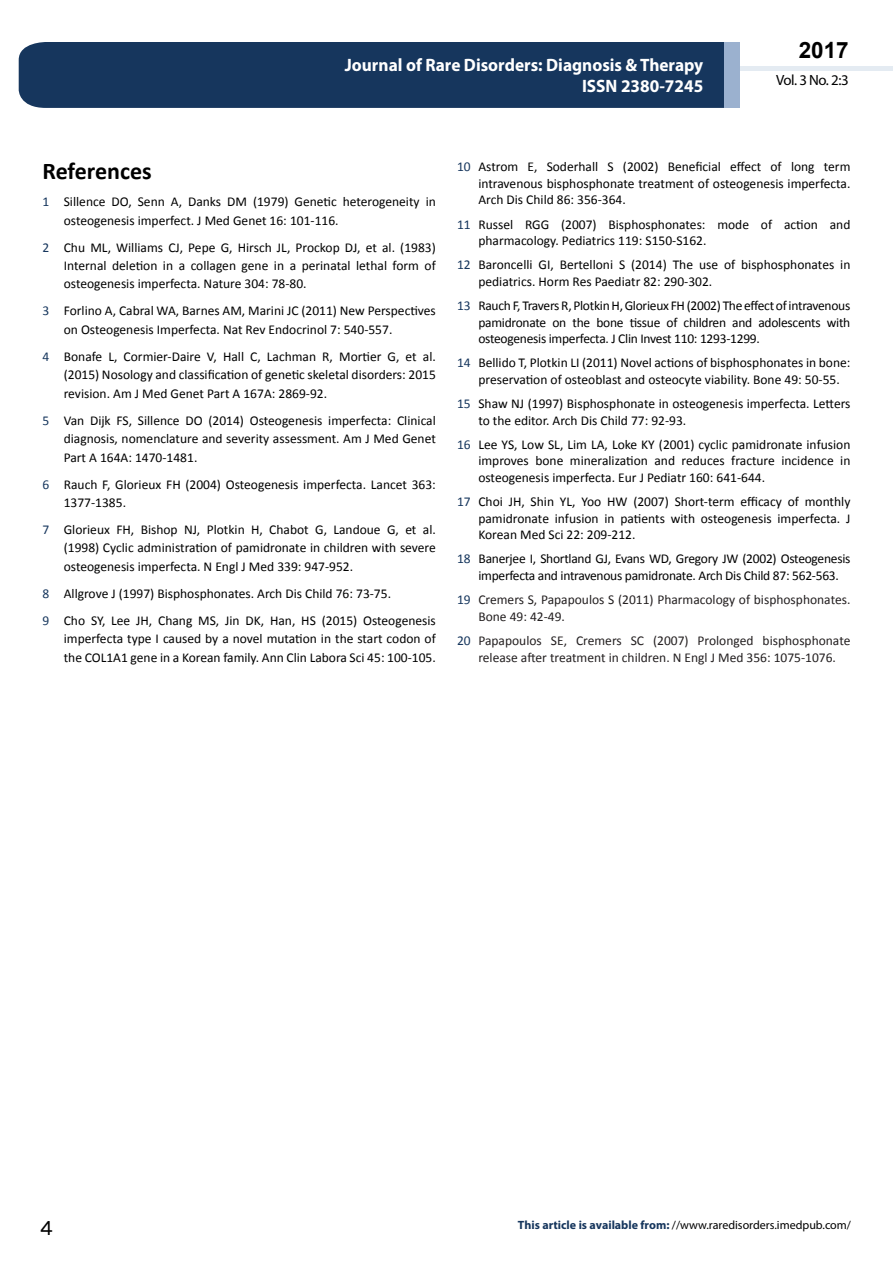
<style>
.page{position:relative;width:893px;height:1263px;background:#fff}
.page>*{position:absolute;margin:0;border:0;box-sizing:border-box;transform-origin:0 0}
.t1{font:25.5px "Tunga";color:#000}
.t2{font:700 24px "Calibri";color:#000}
.t3{font:700 22.5px "Arial";color:#000}
.t4{font:700 18px/21.6px "Myriad Pro";color:#fff;text-align:right;scale:.96 1}
.t5{font:14.85px "Myriad Pro";color:#000}
.t6{font:13.5px/18.5px "Calibri";color:#000}
.t7{font:13.5px/16.2px "Calibri";color:#231f20}
.t8{font:13.5px/16.2px "Calibri";letter-spacing:-.02em;color:#000}
.t9{font:12px "Myriad Pro";color:#000}
.s1{color:#16365d}
.s2{font-weight:700;color:#16365d}
</style>
<div class="page">
<div style="left:722px;top:66px;width:171px;height:5px;background:#e4ebf2"></div>
<div style="left:19px;top:42px;width:706px;height:66px;background:#16365d"></div>
<div style="left:725px;top:42px;width:15px;height:66px;background:#9bb1cf"></div>
<h3 class="t4" style="left:345px;top:53px;width:375px">Journal of Rare Disorders: Diagnosis &amp; Therapy<br>ISSN 2380-7245</h3>
<h3 class="t3" style="left:799px;top:35px;width:52px">2017</h3>
<p class="t5" style="left:776px;top:71px;width:74px">Vol. 3 No. 2:3</p>
<h2 class="t2" style="left:43px;top:156px;width:111px">References</h2>
<p class="t6" style="left:64px;top:192px;width:374px;text-indent:-21px"><span class="s1">1</span> Sillence DO, Senn A, Danks DM (1979) Genetic heterogeneity in osteogenesis imperfect. J Med Genet 16: 101-116.</p>
<p class="t6" style="left:64px;top:238px;width:374px;text-align:justify;text-indent:-21px"><span class="s1">2</span> Chu ML, Williams CJ, Pepe G, Hirsch JL, Prockop DJ, et al. (1983)<br>Internal deletion in a collagen gene in a perinatal lethal form of osteogenesis imperfecta. Nature 304: 78-80.</p>
<p class="t6" style="left:64px;top:302px;width:374px;text-indent:-21px"><span class="s1">3</span> Forlino A, Cabral WA, Barnes AM, Marini JC (2011) New Perspectives on Osteogenesis Imperfecta. Nat Rev Endocrinol 7: 540-557.</p>
<p class="t6" style="left:64px;top:347px;width:374px;text-align:justify;text-indent:-21px"><span class="s1">4</span> Bonafe L, Cormier-Daire V, Hall C, Lachman R, Mortier G, et al. (2015) Nosology and classification of genetic skeletal disorders: 2015 revision. Am J Med Genet Part A 167A: 2869-92.</p>
<p class="t6" style="left:64px;top:411px;width:374px;text-align:justify;text-indent:-21px"><span class="s1">5</span> Van Dijk FS, Sillence DO (2014) Osteogenesis imperfecta: Clinical diagnosis, nomenclature and severity assessment. Am J Med Genet Part A 164A: 1470-1481.</p>
<p class="t6" style="left:64px;top:475px;width:374px;text-indent:-21px"><span class="s1">6</span> Rauch F, Glorieux FH (2004) Osteogenesis imperfecta. Lancet 363:<br>1377-1385.</p>
<p class="t6" style="left:64px;top:520px;width:374px;text-align:justify;text-indent:-21px"><span class="s1">7</span> Glorieux FH, Bishop NJ, Plotkin H, Chabot G, Landoue G, et al. (1998) Cyclic administration of pamidronate in children with severe osteogenesis imperfecta. N Engl J Med 339: 947-952.</p>
<p class="t6" style="left:43px;top:580px;width:395px;line-height:27px"><span class="s1">8</span> Allgrove J (1997) Bisphosphonates. Arch Dis Child 76: 73-75.<br><span class="s1">9</span> Cho SY, Lee JH, Chang MS, Jin DK, Han, HS (2015) Osteogenesis</p>
<p class="t6" style="left:64px;top:630px;width:374px">imperfecta type I caused by a novel mutation in the start codon of the COL1A1 gene in a Korean family. Ann Clin Labora Sci 45: 100-105.</p>
<p class="t6" style="left:478px;top:159px;width:374px;line-height:16.2px;text-align:justify;text-indent:-21px"><span class="s1">10</span> Astrom E, Soderhall S (2002) Beneficial effect of long term intravenous bisphosphonate treatment of osteogenesis imperfecta.<br>Arch Dis Child 86: 356-364.</p>
<p class="t6" style="left:478px;top:216px;width:374px;line-height:16.2px;text-indent:-21px"><span class="s1">11</span> Russel RGG (2007) Bisphosphonates: mode of action and pharmacology. Pediatrics 119: S150-S162.</p>
<p class="t6" style="left:478px;top:257px;width:374px;line-height:16.2px;text-indent:-21px"><span class="s1">12</span> Baroncelli GI, Bertelloni S (2014) The use of bisphosphonates in pediatrics. Horm Res Paediatr 82: 290-302.</p>
<p class="t6" style="left:478px;top:298px;width:373px;line-height:16.2px;text-align:justify;text-indent:-21px"><span class="s1">13</span> Rauch F, Travers R, Plotkin H, Glorieux FH (2002) The effect of intravenous pamidronate on the bone tissue of children and adolescents with osteogenesis imperfecta. J Clin Invest 110: 1293-1299.</p>
<p class="t6" style="left:478px;top:355px;width:374px;line-height:16.2px;text-indent:-21px"><span class="s1">14</span> Bellido T, Plotkin LI (2011) Novel actions of bisphosphonates in bone: preservation of osteoblast and osteocyte viability. Bone 49: 50-55.</p>
<p class="t6" style="left:478px;top:396px;width:374px;line-height:16.2px;text-indent:-21px"><span class="s1">15</span> Shaw NJ (1997) Bisphosphonate in osteogenesis imperfecta. Letters to the editor. Arch Dis Child 77: 92-93.</p>
<p class="t6" style="left:478px;top:437px;width:374px;line-height:16.2px;text-align:justify;text-indent:-21px"><span class="s1">16</span> Lee YS, Low SL, Lim LA, Loke KY (2001) cyclic pamidronate infusion improves bone mineralization and reduces fracture incidence in osteogenesis imperfecta. Eur J Pediatr 160: 641-644.</p>
<p class="t6" style="left:478px;top:494px;width:374px;line-height:16.2px;text-align:justify;text-indent:-21px"><span class="s1">17</span> Choi JH, Shin YL, Yoo HW (2007) Short-term efficacy of monthly pamidronate infusion in patients with osteogenesis imperfecta. J Korean Med Sci 22: 209-212.</p>
<p class="t8" style="left:478px;top:551px;width:374px;text-indent:-21px"><span class="s1">18</span> Banerjee I, Shortland GJ, Evans WD, Gregory JW (2002) Osteogenesis imperfecta and intravenous pamidronate. Arch Dis Child 87: 562-563.</p>
<p class="t7" style="left:478px;top:592px;width:374px;text-indent:-21px"><span class="s1">19</span> Cremers S, Papapoulos S (2011) Pharmacology of bisphosphonates.<br>Bone 49: 42-49.</p>
<p class="t7" style="left:457px;top:633px;width:395px;text-align:center"><span class="s1">20</span> Papapoulos SE, Cremers SC (2007) Prolonged bisphosphonate release after treatment in children. N Engl J Med 356: 1075-1076.</p>
<h1 class="t1" style="left:40px;top:1211px;width:15px">4</h1>
<p class="t9" style="left:518px;top:1217px;width:335px"><span class="s2">This article is available from:</span> //www.raredisorders.imedpub.com/</p>
</div>
